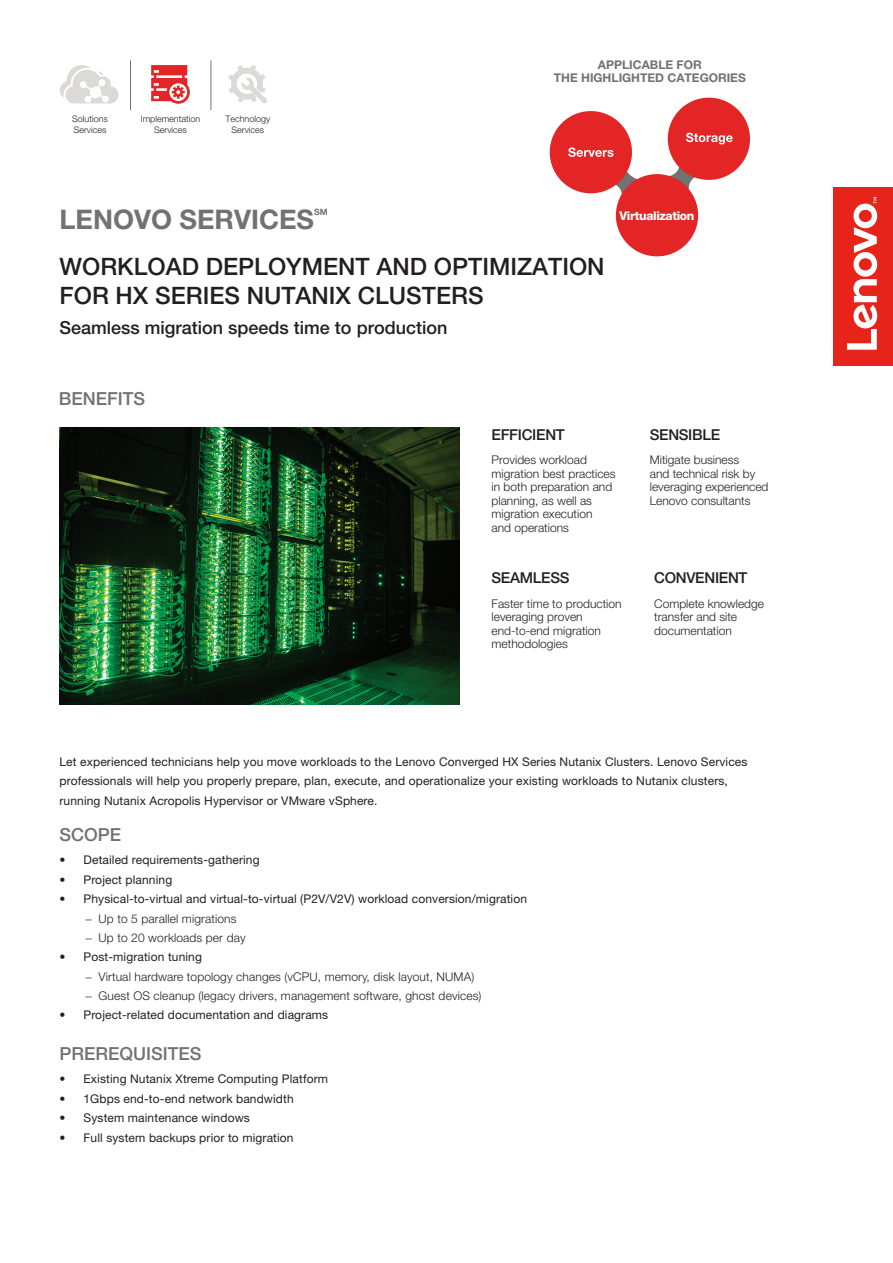
<style>
.page{position:relative;width:893px;height:1263px;background:#fff}
.page>*{position:absolute;margin:0;border:0;box-sizing:border-box;transform-origin:0 0}
.t1{font:700 27px "Helvetica Neue LT Std";color:#717271}
.t2{font:500 24px/28.8px "Helvetica Neue LT Std";color:#231f20}
.t3{font:500 18px "Helvetica Neue LT Std";color:#231f20}
.t4{font:500 18px "Helvetica Neue LT Std";color:#717271}
.t5{font:500 15px "Helvetica Neue LT Std";letter-spacing:-.02em;color:#231f20}
.t6{font:12px/19.5px "Helvetica Neue LT Std";letter-spacing:.01em;color:#231f20}
.t7{font:300 12px/13.5px "Helvetica Neue LT Std";color:#231f20}
.t8{font:700 12px/13.5px "Helvetica Neue LT Std";color:#717271;text-align:center}
.t9{font:800 12px "Helvetica Neue LT Std";letter-spacing:-.03em;color:#fff}
.t10{font:300 9px/10.8px "Helvetica Neue LT Std";color:#231f20;text-align:center}
.t11{font:700 8.7px "Helvetica Neue LT Std";color:#717271}
</style>
<div class="page">
<svg style="left:663px;top:163px;width:35px;height:33px"></svg>
<hr style="left:130px;top:60px;width:1px;height:50px;background:#717271">
<hr style="left:211px;top:60px;width:1px;height:50px;background:#717271">
<div style="left:833px;top:188px;width:60px;height:178px;background:#e72419"></div>
<svg style="left:847px;top:197px;width:30px;height:153px"></svg>
<img style="left:60px;top:428px;width:399px;height:277px">
<svg style="left:612px;top:167px;width:38px;height:36px"></svg>
<div style="left:550px;top:111px;width:82px;height:82px;background:#e32525;border-radius:50%"></div>
<div style="left:668px;top:98px;width:82px;height:82px;background:#e32525;border-radius:50%"></div>
<svg style="left:568px;top:147px;width:45px;height:10px"></svg>
<svg style="left:686px;top:133px;width:47px;height:11px"></svg>
<svg style="left:228px;top:65px;width:39px;height:38px"></svg>
<svg style="left:151px;top:65px;width:39px;height:39px"></svg>
<svg style="left:60px;top:65px;width:59px;height:39px"></svg>
<div style="left:90px;top:87px;width:11px;height:11px;background:#fff;border-radius:50%"></div>
<div style="left:616px;top:174px;width:82px;height:82px;background:#e32525;border-radius:50%"></div>
<p class="t10" style="left:72px;top:113px;width:37px;text-align:left">Solutions<br>Services</p>
<p class="t10" style="left:141px;top:113px;width:61px">Implementation<br>Services</p>
<p class="t10" style="left:225px;top:113px;width:46px">Technology<br>Services</p>
<p class="t8" style="left:554px;top:58px;width:194px">APPLICABLE FOR<br>THE HIGHLIGHTED CATEGORIES</p>
<h1 class="t1" style="left:60px;top:203px;width:256px">LENOVO SERVICES</h1>
<p class="t11" style="left:314px;top:207px;width:15px">SM</p>
<h2 class="t2" style="left:60px;top:252px;width:547px">WORKLOAD DEPLOYMENT AND OPTIMIZATION<br>FOR HX SERIES NUTANIX CLUSTERS</h2>
<h3 class="t3" style="left:60px;top:317px;width:389px">Seamless migration speeds time to production</h3>
<p class="t9" style="left:620px;top:209px;width:76px">Virtualization</p>
<h3 class="t4" style="left:59px;top:387px;width:88px">BENEFITS</h3>
<p class="t5" style="left:492px;top:426px;width:75px">EFFICIENT</p>
<p class="t7" style="left:492px;top:453px;width:126px">Provides workload migration best practices in both preparation and planning, as well as migration execution<br>and operations</p>
<p class="t5" style="left:492px;top:569px;width:79px">SEAMLESS</p>
<p class="t7" style="left:492px;top:596px;width:132px">Faster time to production leveraging proven end-to-end migration methodologies</p>
<p class="t5" style="left:650px;top:426px;width:72px">SENSIBLE</p>
<p class="t7" style="left:650px;top:453px;width:120px">Mitigate business<br>and technical risk by leveraging experienced<br>Lenovo consultants</p>
<p class="t5" style="left:654px;top:569px;width:95px">CONVENIENT</p>
<p class="t7" style="left:654px;top:596px;width:111px">Complete knowledge transfer and site documentation</p>
<p class="t6" style="left:60px;top:752px;width:689px">Let experienced technicians help you move workloads to the Lenovo Converged HX Series Nutanix Clusters. Lenovo Services professionals will help you properly prepare, plan, execute, and operationalize your existing workloads to Nutanix clusters, running Nutanix Acropolis Hypervisor or VMware vSphere.</p>
<h3 class="t4" style="left:60px;top:824px;width:63px">SCOPE</h3>
<p class="t6" style="left:60px;top:850px;width:202px">• Detailed requirements-gathering</p>
<p class="t6" style="left:60px;top:870px;width:114px">• Project planning</p>
<p class="t6" style="left:60px;top:889px;width:469px">• Physical-to-virtual and virtual-to-virtual (P2V/V2V) workload conversion/migration</p>
<p class="t7" style="left:85px;top:909px;width:162px;line-height:19.2px">− Up to 5 parallel migrations − Up to 20 workloads per day</p>
<p class="t6" style="left:60px;top:947px;width:144px">• Post-migration tuning</p>
<p class="t7" style="left:85px;top:967px;width:398px;line-height:19.2px">− Virtual hardware topology changes (vCPU, memory, disk layout, NUMA) − Guest OS cleanup (legacy drivers, management software, ghost devices)</p>
<p class="t6" style="left:60px;top:1005px;width:270px">• Project-related documentation and diagrams</p>
<h3 class="t4" style="left:60px;top:1043px;width:144px">PREREQUISITES</h3>
<p class="t6" style="left:60px;top:1069px;width:270px">• Existing Nutanix Xtreme Computing Platform</p>
<p class="t6" style="left:60px;top:1089px;width:236px">• 1Gbps end-to-end network bandwidth</p>
<p class="t6" style="left:60px;top:1108px;width:192px">• System maintenance windows</p>
<p class="t6" style="left:60px;top:1128px;width:236px">• Full system backups prior to migration</p>
</div>
